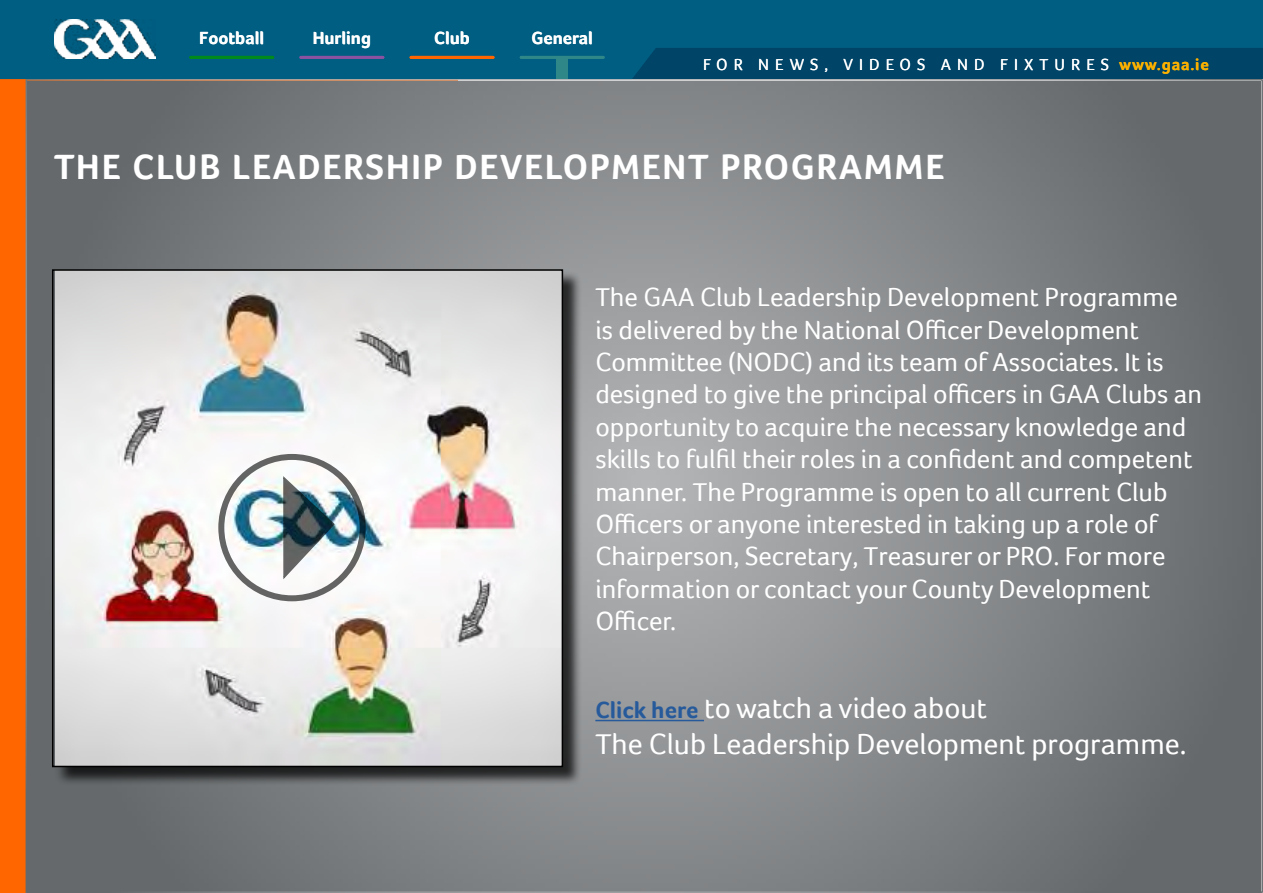
<style>
.page{position:relative;width:1263px;height:893px;background:#fff}
.page>*{position:absolute;margin:0;border:0;box-sizing:border-box;transform-origin:0 0}
.t1{font:700 36px "Foco";letter-spacing:.05em;color:#fff}
.t2{font:30px/36px "Foco";color:#fff}
.t3{font:27px/32.4px "Foco";color:#fff}
.t4{font:700 18px "Foco";color:#fff}
.t5{font:16.5px "Foco";letter-spacing:.37em;color:#fff}
.s1{font-weight:700;color:#f9b000}
.s2{font-weight:700;font-size:24px;color:#265a9b}
</style>
<div class="page">
<div style="left:0;top:79px;width:458px;height:10px;background:#f60"></div>
<div style="left:0;top:87px;width:26px;height:806px;background:#f60"></div>
<svg style="left:0;top:0;width:1263px;height:79px;background:#045b7e"></svg>
<div style="left:556px;top:57px;width:11px;height:22px;background:#308788"></div>
<hr style="left:191px;top:56px;width:82px;height:3px;background:#018a1c">
<hr style="left:301px;top:56px;width:82px;height:3px;background:#8a52a0">
<hr style="left:411px;top:56px;width:82px;height:3px;background:#f60">
<hr style="left:521px;top:56px;width:82px;height:3px;background:#308788">
<img style="left:26px;top:79px;width:1237px;height:812px">
<img style="left:26px;top:891px;width:1237px;height:2px">
<img style="left:26px;top:79px;width:1236px;height:2px">
<hr style="left:595px;top:720px;width:109px;height:1px;background:#265a9b">
<div style="left:54px;top:271px;width:528px;height:515px;background:#000;opacity:.75"></div>
<img style="left:55px;top:272px;width:505px;height:492px">
<div style="left:52px;top:269px;width:511px;height:498px;border:2px solid #000"></div>
<div style="left:218px;top:454px;width:148px;height:147px;border:6px solid #000;border-radius:50%"></div>
<svg style="left:282px;top:474px;width:54px;height:105px"></svg>
<p class="t4" style="left:199px;top:31px;width:66px">Football</p>
<p class="t4" style="left:313px;top:31px;width:60px">Hurling</p>
<p class="t4" style="left:434px;top:31px;width:37px">Club</p>
<p class="t4" style="left:531px;top:31px;width:63px">General</p>
<p class="t5" style="left:703px;top:58px;width:507px">FOR NEWS, VIDEOS AND FIXTURES <span class="s1">www.gaa.ie</span></p>
<h1 class="t1" style="left:54px;top:153px;width:892px">THE CLUB LEADERSHIP DEVELOPMENT PROGRAMME</h1>
<p class="t3" style="left:595px;top:283px;width:608px">The GAA Club Leadership Development Programme is delivered by the National Officer Development Committee (NODC) and its team of Associates. It is designed to give the principal officers in GAA Clubs an opportunity to acquire the necessary knowledge and skills to fulfil their roles in a confident and competent manner. The Programme is open to all current Club Officers or anyone interested in taking up a role of Chairperson, Secretary, Treasurer or PRO. For more information or contact your County Development Officer.</p>
<p class="t2" style="left:595px;top:692px;width:593px"><span class="s2">Click here</span> to watch a video about<br>The Club Leadership Development programme.</p>
</div>
